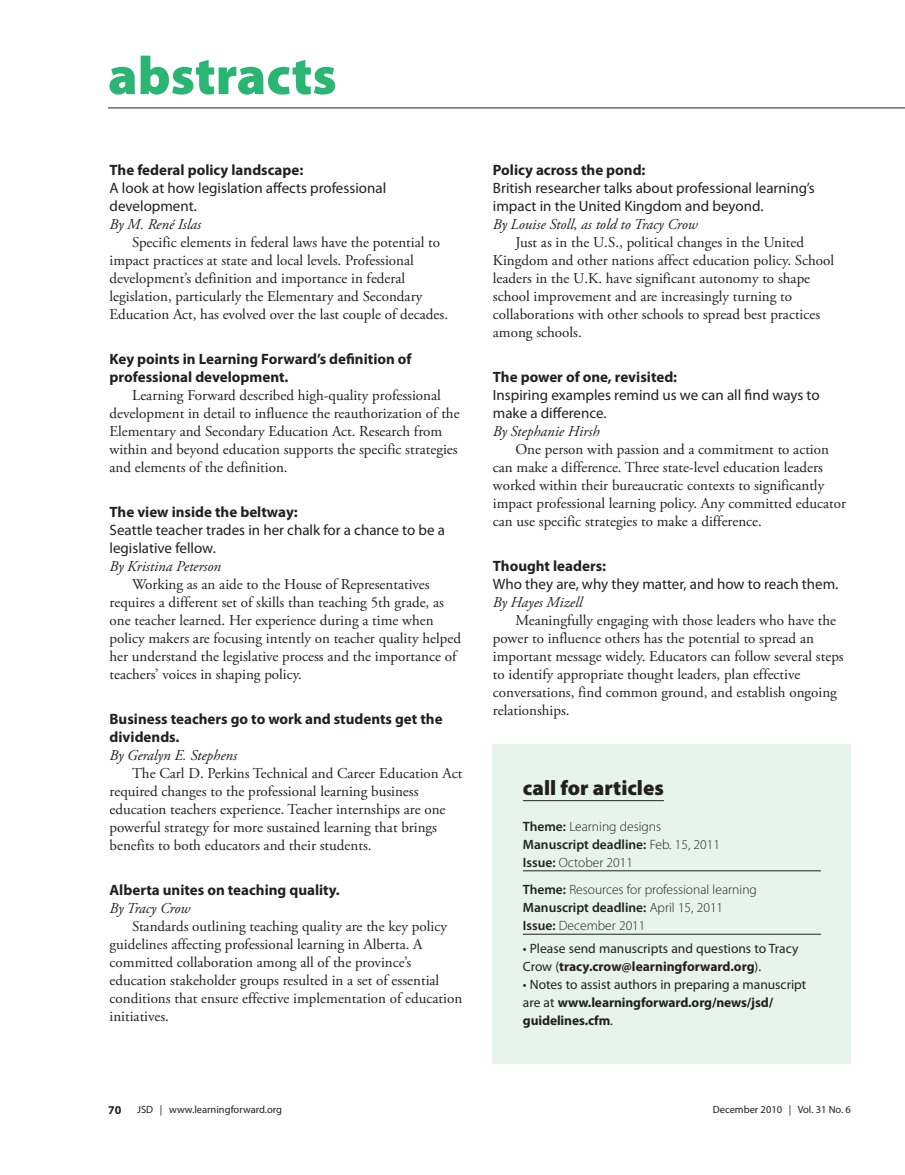
<style>
.page{position:relative;width:905px;height:1175px;background:#fff}
.page>*{position:absolute;margin:0;border:0;box-sizing:border-box;transform-origin:0 0}
.t1{font:900 54px "Myriad Pro";color:#2bb572}
.t2{font:900 21px "Myriad Pro";color:#231f20}
.t3{font:15px/18px "Adobe Garamond Pro";color:#231f20}
.t4{font:15px/18px "Myriad Pro";color:#231f20}
.t5{font:700 15px/18px "Myriad Pro";color:#231f20}
.t6{font:italic 15px "Adobe Garamond Pro";color:#231f20}
.t7{font:13.5px/18px "Myriad Pro";color:#231f20}
.t8{font:300 13.5px/18px "Myriad Pro";color:#231f20}
.t9{font:700 12px "Myriad Pro";color:#231f20}
.t10{font:10.5px "Myriad Pro";color:#231f20}
.s1{font-weight:600}
.s2{font-weight:700}
</style>
<div class="page">
<hr style="left:108px;top:108px;width:796px;height:1px;background:#231f20">
<div style="left:493px;top:744px;width:357px;height:319px;background:#e6f4ec"></div>
<hr style="left:523px;top:800px;width:141px;height:1px;background:#231f20">
<hr style="left:523px;top:870px;width:298px;height:1px;background:#231f20">
<hr style="left:523px;top:933px;width:298px;height:1px;background:#231f20">
<h1 class="t1" style="left:108px;top:56px;width:230px">abstracts</h1>
<p class="t5" style="left:110px;top:162px;width:195px">The federal policy landscape:</p>
<p class="t4" style="left:110px;top:180px;width:278px">A look at how legislation affects professional development.</p>
<p class="t6" style="left:110px;top:218px;width:93px">By M. René Islas</p>
<p class="t3" style="left:110px;top:234px;width:340px;text-indent:22px">Specific elements in federal laws have the potential to impact practices at state and local levels. Professional development’s definition and importance in federal legislation, particularly the Elementary and Secondary Education Act, has evolved over the last couple of decades.</p>
<p class="t5" style="left:110px;top:351px;width:304px">Key points in learning Forward’s definition of professional development.</p>
<p class="t3" style="left:110px;top:387px;width:351px;text-indent:22px">Learning Forward described high-quality professional development in detail to influence the reauthorization of the Elementary and Secondary Education Act. Research from within and beyond education supports the specific strategies and elements of the definition.</p>
<p class="t5" style="left:110px;top:504px;width:190px">The view inside the beltway:</p>
<p class="t4" style="left:110px;top:522px;width:337px">Seattle teacher trades in her chalk for a chance to be a legislative fellow.</p>
<p class="t6" style="left:110px;top:560px;width:113px">By Kristina Peterson</p>
<p class="t3" style="left:110px;top:576px;width:353px;text-indent:22px">Working as an aide to the House of Representatives requires a different set of skills than teaching 5th grade, as one teacher learned. Her experience during a time when policy makers are focusing intently on teacher quality helped her understand the legislative process and the importance of teachers’ voices in shaping policy.</p>
<p class="t5" style="left:110px;top:711px;width:334px">Business teachers go to work and students get the dividends.</p>
<p class="t6" style="left:110px;top:749px;width:129px">By Geralyn E. Stephens</p>
<p class="t3" style="left:110px;top:765px;width:354px;text-indent:22px">The Carl D. Perkins Technical and Career Education Act required changes to the professional learning business education teachers experience. Teacher internships are one powerful strategy for more sustained learning that brings benefits to both educators and their students.</p>
<p class="t5" style="left:110px;top:882px;width:232px">Alberta unites on teaching quality.</p>
<p class="t6" style="left:110px;top:902px;width:82px">By Tracy Crow</p>
<p class="t3" style="left:110px;top:918px;width:354px;text-indent:22px">Standards outlining teaching quality are the key policy guidelines affecting professional learning in Alberta. A committed collaboration among all of the province’s education stakeholder groups resulted in a set of essential conditions that ensure effective implementation of education initiatives.</p>
<p class="t5" style="left:493px;top:162px;width:154px">policy across the pond:</p>
<p class="t4" style="left:493px;top:180px;width:323px">British researcher talks about professional learning’s impact in the united kingdom and beyond.</p>
<p class="t6" style="left:493px;top:218px;width:206px">By Louise Stoll, as told to Tracy Crow</p>
<p class="t3" style="left:493px;top:234px;width:343px;text-indent:22px">Just as in the U.S., political changes in the United Kingdom and other nations affect education policy. School leaders in the U.K. have significant autonomy to shape school improvement and are increasingly turning to collaborations with other schools to spread best practices among schools.</p>
<p class="t5" style="left:493px;top:369px;width:186px">The power of one, revisited:</p>
<p class="t4" style="left:493px;top:387px;width:328px">Inspiring examples remind us we can all find ways to make a difference.</p>
<p class="t6" style="left:493px;top:425px;width:108px">By Stephanie Hirsh</p>
<p class="t3" style="left:493px;top:441px;width:354px;text-indent:22px">One person with passion and a commitment to action can make a difference. Three state-level education leaders worked within their bureaucratic contexts to significantly impact professional learning policy. Any committed educator can use specific strategies to make a difference.</p>
<p class="t5" style="left:493px;top:558px;width:115px">Thought leaders:</p>
<p class="t4" style="left:493px;top:576px;width:347px">who they are, why they matter, and how to reach them.</p>
<p class="t6" style="left:493px;top:596px;width:91px">By Hayes Mizell</p>
<p class="t3" style="left:493px;top:612px;width:352px;text-indent:22px">Meaningfully engaging with those leaders who have the power to influence others has the potential to spread an important message widely. Educators can follow several steps to identify appropriate thought leaders, plan effective conversations, find common ground, and establish ongoing relationships.</p>
<h2 class="t2" style="left:523px;top:780px;width:142px">call for articles</h2>
<p class="t8" style="left:523px;top:819px;width:198px"><span class="s1">Theme:</span> Learning designs<br><span class="s1">Manuscript deadline:</span> feb. 15, 2011<br><span class="s1">Issue:</span> October 2011</p>
<p class="t8" style="left:523px;top:882px;width:235px"><span class="s1">Theme:</span> Resources for professional learning<br><span class="s1">Manuscript deadline:</span> april 15, 2011<br><span class="s1">Issue:</span> December 2011</p>
<p class="t7" style="left:523px;top:940px;width:277px">• Please send manuscripts and questions to Tracy<br>Crow (<span class="s2">tracy.crow@learningforward.org</span>).</p>
<p class="t7" style="left:523px;top:976px;width:285px">• Notes to assist authors in preparing a manuscript are at <span class="s2">www.learningforward.org/news/jsd/ guidelines.cfm</span>.</p>
<p class="t9" style="left:108px;top:1105px;width:15px">70</p>
<p class="t10" style="left:137px;top:1105px;width:146px">JSD | www.learningforward.org</p>
<p class="t10" style="left:712px;top:1105px;width:140px">December 2010 | Vol. 31 No. 6</p>
</div>
